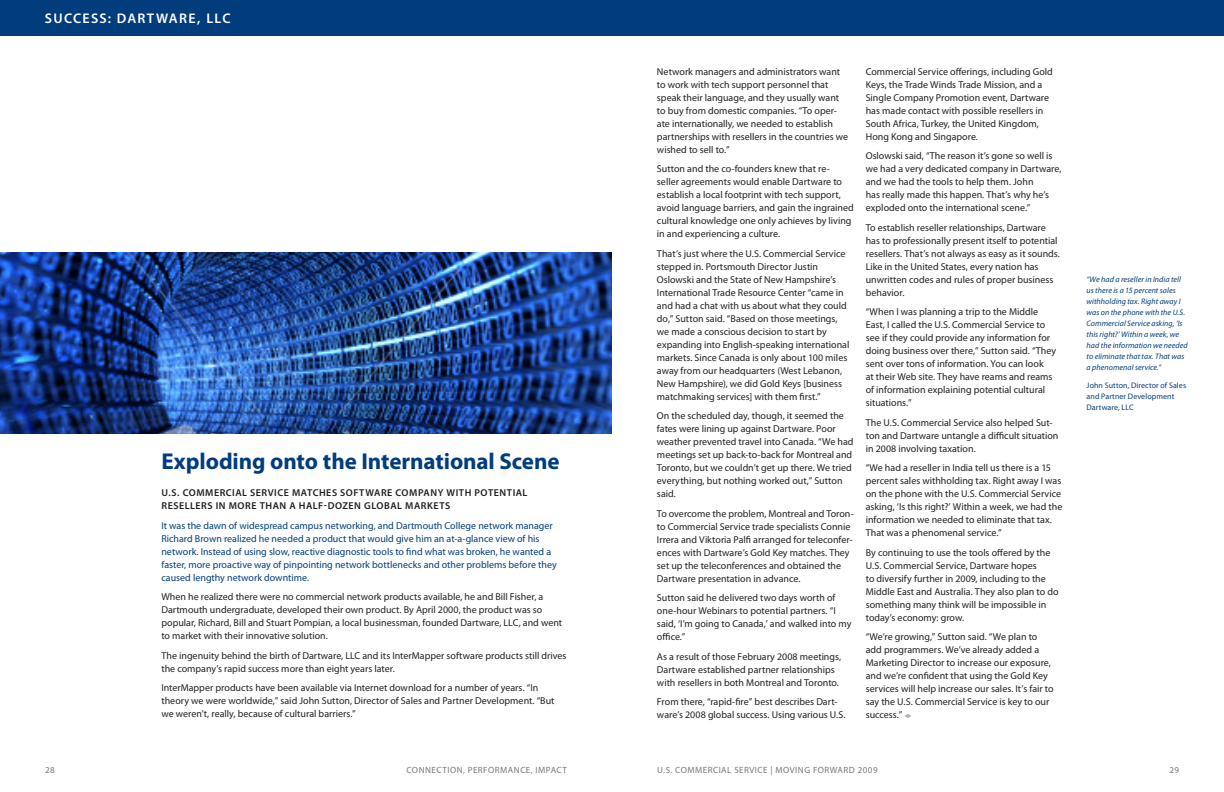
<style>
.page{position:relative;width:1224px;height:792px;background:#fff}
.page>*{position:absolute;margin:0;border:0;box-sizing:border-box;transform-origin:0 0}
.Subhead1{font:700 23px "Myriad Pro";letter-spacing:-.005em;color:#013d7d}
.Subtitle{font:600 14px "Myriad Pro";letter-spacing:.095em;color:#fff}
.Body_text{font:10px/13px "Myriad Pro";color:#231f20}
.Body_text-2{font:10px/13px "Myriad Pro";color:#013d7d}
.Subhead2{font:600 10px "Myriad Pro";letter-spacing:.05em;color:#231f20}
.t1{font:9px "Myriad Pro";letter-spacing:.055em;color:#76787b}
.Goals_box{font:italic 8px/11px "Myriad Pro";letter-spacing:.005em;color:#013d7d}
.Goals_box-2{font:8px/11px "Myriad Pro";letter-spacing:.01em;color:#013d7d}
</style>
<div class="page">
<img style="left:0;top:253px;width:612px;height:180px">
<svg style="left:904px;top:714px;width:7px;height:4px"></svg>
<div style="left:0;top:0;width:1224px;height:36px;background:#013d7d"></div>
<p class="Subtitle" style="left:45px;top:10px;width:19px">SUCCESS</p>
<p class="Subtitle" style="left:108px;top:10px;width:124px">: DARTWARE, LLC</p>
<p class="Subhead1" style="left:161px;top:446px;width:400px">Exploding onto the International Scene</p>
<p class="Subhead2" style="left:161px;top:486px;width:44px">U.S. COMME</p>
<p class="Subhead2" style="left:220px;top:486px;width:61px">RCIAL SERVICE</p>
<p class="Subhead2" style="left:292px;top:486px;width:23px">MATCHES</p>
<p class="Subhead2" style="left:340px;top:486px;width:122px">SOFTWARE COMPANY WITH</p>
<p class="Subhead2" style="left:475px;top:486px;width:55px">POTENTIAL</p>
<p class="Subhead2" style="left:161px;top:499px;width:7px">RESE</p>
<p class="Subhead2" style="left:185px;top:499px;width:256px">LLERS IN MORE THAN A HALF-DOZEN GLOBAL MARKETS</p>
<p class="Body_text-2" style="left:161px;top:519px;width:397px">It was the dawn of widespread campus networking, and Dartmouth College network manager Richard Brown realized he needed a product that would give him an at-a-glance view of his network. Instead of using slow, reactive diagnostic tools to find what was broken, he wanted a faster, more proactive way of pinpointing network bottlenecks and other problems before they caused lengthy network downtime.</p>
<p class="Body_text" style="left:161px;top:590px;width:402px">When he realized there were no commercial network products available, he and Bill Fisher, a Dartmouth undergraduate, developed their own product. By April 2000, the product was so popular, Richard, Bill and Stuart Pompian, a local businessman, founded Dartware, LLC, and went to market with their innovative solution.</p>
<p class="Body_text" style="left:161px;top:649px;width:407px">The ingenuity behind the birth of Dartware, LLC and its InterMapper software products still drives the company’s rapid success more than eight years later.</p>
<p class="Body_text" style="left:161px;top:681px;width:395px">InterMapper products have been available via Internet download for a number of years. “In theory we were worldwide,” said John Sutton, Director of Sales and Partner Development. “But we weren’t, really, because of cultural barriers.”</p>
<p class="Body_text" style="left:657px;top:64px;width:193px">Network managers and administrators want to work with tech support personnel that speak their language, and they usually want to buy from domestic companies. “To oper&shy;ate internationally, we needed to establish partnerships with resellers in the countries we wished to sell to.”</p>
<p class="Body_text" style="left:657px;top:162px;width:198px">Sutton and the co-founders knew that re&shy;seller agreements would enable Dartware to establish a local footprint with tech support, avoid language barriers, and gain the ingrained cultural knowledge one only achieves by living in and experiencing a culture.</p>
<p class="Body_text" style="left:657px;top:246px;width:194px">That’s just where the U.S. Commercial Service stepped in. Portsmouth Director Justin Oslowski and the State of New Hampshire’s International Trade Resource Center “came in and had a chat with us about what they could do,” Sutton said. “Based on those meetings, we made a conscious decision to start by expanding into English-speaking international markets. Since Canada is only about 100 miles away from our headquarters (West Lebanon, New Hampshire), we did Gold Keys [business matchmaking services] with them first.”</p>
<p class="Body_text" style="left:657px;top:409px;width:198px">On the scheduled day, though, it seemed the fates were lining up against Dartware. Poor weather prevented travel into Canada. “We had meetings set up back-to-back for Montreal and Toronto, but we couldn’t get up there. We tried everything, but nothing worked out,” Sutton said.</p>
<p class="Body_text" style="left:657px;top:506px;width:198px">To overcome the problem, Montreal and Toron&shy;to Commercial Service trade specialists Connie Irrera and Viktoria Palfi arranged for teleconfer&shy;ences with Dartware’s Gold Key matches. They set up the teleconferences and obtained the Dartware presentation in advance.</p>
<p class="Body_text" style="left:657px;top:591px;width:196px">Sutton said he delivered two days worth of one-hour Webinars to potential partners. “I said, ‘I’m going to Canada,’ and walked into my office.”</p>
<p class="Body_text" style="left:657px;top:649px;width:186px">As a result of those February 2008 meetings,<br>Dartware established partner relationships with resellers in both Montreal and Toronto.</p>
<p class="Body_text" style="left:657px;top:695px;width:190px">From there, “rapid-fire” best describes Dart&shy;ware’s 2008 global success. Using various U.S.</p>
<p class="Body_text" style="left:866px;top:64px;width:189px">Commercial Service offerings, including Gold Keys, the Trade Winds Trade Mission, and a Single Company Promotion event, Dartware has made contact with possible resellers in South Africa, Turkey, the United Kingdom, Hong Kong and Singapore.</p>
<p class="Body_text" style="left:866px;top:149px;width:197px">Oslowski said, “The reason it’s gone so well is we had a very dedicated company in Dartware, and we had the tools to help them. John<br>has really made this happen. That’s why he’s exploded onto the international scene.”</p>
<p class="Body_text" style="left:866px;top:220px;width:196px">To establish reseller relationships, Dartware has to professionally present itself to potential resellers. That’s not always as easy as it sounds.<br>Like in the United States, every nation has unwritten codes and rules of proper business behavior.</p>
<p class="Body_text" style="left:866px;top:305px;width:192px">“When I was planning a trip to the Middle East, I called the U.S. Commercial Service to see if they could provide any information for doing business over there,” Sutton said. “They sent over tons of information. You can look<br>at their Web site. They have reams and reams of information explaining potential cultural situations.”</p>
<p class="Body_text" style="left:866px;top:415px;width:194px">The U.S. Commercial Service also helped Sut&shy;ton and Dartware untangle a difficult situation in 2008 involving taxation.</p>
<p class="Body_text" style="left:866px;top:461px;width:198px">“We had a reseller in India tell us there is a 15 percent sales withholding tax. Right away I was on the phone with the U.S. Commercial Service asking, ‘Is this right?’ Within a week, we had the information we needed to eliminate that tax.<br>That was a phenomenal service.”</p>
<p class="Body_text" style="left:866px;top:545px;width:194px">By continuing to use the tools offered by the U.S. Commercial Service, Dartware hopes<br>to diversify further in 2009, including to the Middle East and Australia. They also plan to do something many think will be impossible in today’s economy: grow.</p>
<p class="Body_text" style="left:866px;top:630px;width:189px">“We’re growing,” Sutton said. “We plan to add programmers. We’ve already added a Marketing Director to increase our exposure, and we’re confident that using the Gold Key services will help increase our sales. It’s fair to say the U.S. Commercial Service is key to our success.”</p>
<p class="Goals_box" style="left:1087px;top:274px;width:103px">“We had a reseller in India tell us there is a 15 percent sales withholding tax. Right away I was on the phone with the U.S.<br>Commercial Service asking, ‘Is this right?’ Within a week, we had the information we needed to eliminate that tax. That was a phenomenal service.”</p>
<p class="Goals_box-2" style="left:1087px;top:379px;width:101px">John Sutton, Director of Sales and Partner Development<br>Dartware, LLC</p>
<p class="t1" style="left:45px;top:764px;width:11px">28</p>
<p class="t1" style="left:407px;top:764px;width:162px">CONNECTION, PERFORMANCE, IMPACT</p>
<p class="t1" style="left:657px;top:764px;width:222px">U.S. COMMERCIAL SERVICE | MOVING FORWARD 2009</p>
<p class="t1" style="left:1169px;top:764px;width:11px">29</p>
</div>
